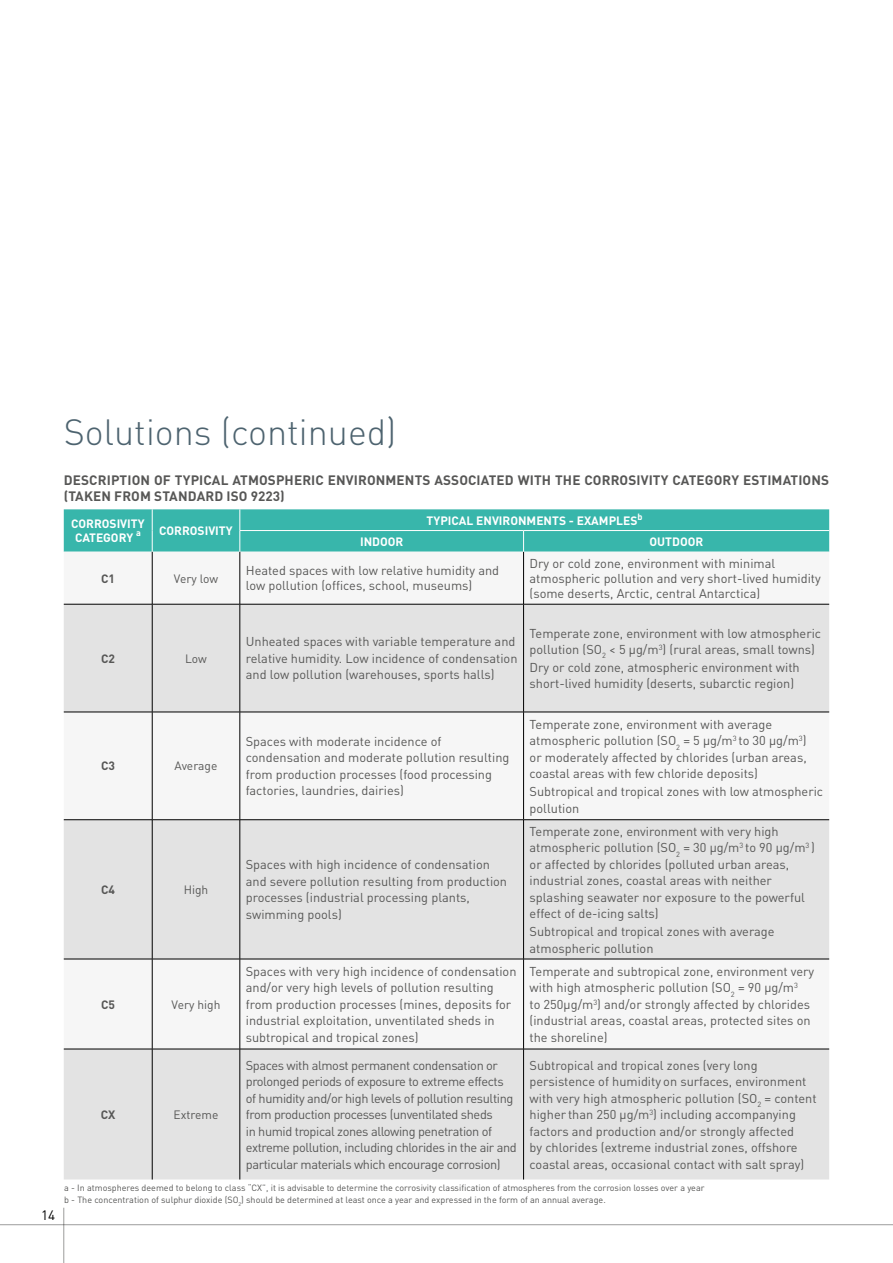
<style>
.page{position:relative;width:893px;height:1263px;background:#fff}
.page>*{position:absolute;margin:0;border:0;box-sizing:border-box;transform-origin:0 0}
.t1{font:300 36px "DIN Pro";color:#4d636f}
.t2{font:700 13.5px/16.5px "DIN Pro";letter-spacing:.01em;color:#575756}
.t3{font:13.5px "DIN Pro";color:#000}
.t4{font:12.75px/16.5px "DIN Pro";color:#575756}
.t5{font:12.75px/16.5px "DIN Pro";letter-spacing:-.03em;color:#575756}
.t6{font:700 12px/14.4px "DIN Pro";color:#fff}
.t7{font:12px "DIN Pro";color:#575756}
.t8{font:700 12px "DIN Pro";color:#575756}
.t9{font:9px/12px "DIN Pro";color:#575756}
.t10{font:700 9px "DIN Pro";color:#fff}
</style>
<div class="page">
<hr style="left:0;top:1224px;width:893px;height:1px;background:#9d9d9c">
<hr style="left:63px;top:1208px;width:1px;height:55px;background:#9d9d9c">
<svg style="left:64px;top:605px;width:765px;height:574px;fill:#e3e3e3"></svg>
<hr style="left:152px;top:552px;width:1px;height:52px;background:#000">
<hr style="left:240px;top:552px;width:1px;height:52px;background:#000">
<hr style="left:523px;top:552px;width:1px;height:52px;background:#000">
<hr style="left:64px;top:604px;width:88px;height:1px;background:#000">
<hr style="left:152px;top:604px;width:88px;height:1px;background:#000">
<hr style="left:152px;top:604px;width:1px;height:108px;background:#000">
<hr style="left:240px;top:604px;width:284px;height:1px;background:#000">
<hr style="left:240px;top:604px;width:1px;height:108px;background:#000">
<hr style="left:524px;top:604px;width:305px;height:1px;background:#000">
<hr style="left:523px;top:604px;width:1px;height:108px;background:#000">
<hr style="left:64px;top:712px;width:88px;height:1px;background:#000">
<hr style="left:152px;top:712px;width:88px;height:1px;background:#000">
<hr style="left:152px;top:712px;width:1px;height:107px;background:#000">
<hr style="left:240px;top:712px;width:284px;height:1px;background:#000">
<hr style="left:240px;top:712px;width:1px;height:107px;background:#000">
<hr style="left:524px;top:712px;width:305px;height:1px;background:#000">
<hr style="left:523px;top:712px;width:1px;height:107px;background:#000">
<hr style="left:64px;top:819px;width:88px;height:1px;background:#000">
<hr style="left:152px;top:819px;width:88px;height:1px;background:#000">
<hr style="left:152px;top:820px;width:1px;height:139px;background:#000">
<hr style="left:240px;top:819px;width:284px;height:1px;background:#000">
<hr style="left:240px;top:820px;width:1px;height:139px;background:#000">
<hr style="left:524px;top:819px;width:305px;height:1px;background:#000">
<hr style="left:523px;top:820px;width:1px;height:139px;background:#000">
<hr style="left:64px;top:959px;width:88px;height:1px;background:#000">
<hr style="left:152px;top:959px;width:88px;height:1px;background:#000">
<hr style="left:152px;top:959px;width:1px;height:90px;background:#000">
<hr style="left:240px;top:959px;width:284px;height:1px;background:#000">
<hr style="left:240px;top:959px;width:1px;height:90px;background:#000">
<hr style="left:524px;top:959px;width:305px;height:1px;background:#000">
<hr style="left:523px;top:959px;width:1px;height:90px;background:#000">
<hr style="left:64px;top:1049px;width:88px;height:1px;background:#000">
<hr style="left:152px;top:1049px;width:88px;height:1px;background:#000">
<hr style="left:152px;top:1049px;width:1px;height:130px;background:#000">
<hr style="left:240px;top:1049px;width:284px;height:1px;background:#000">
<hr style="left:240px;top:1049px;width:1px;height:130px;background:#000">
<hr style="left:524px;top:1049px;width:305px;height:1px;background:#000">
<hr style="left:523px;top:1049px;width:1px;height:130px;background:#000">
<svg style="left:64px;top:509px;width:765px;height:43px;background:#40b8ae"></svg>
<h1 class="t1" style="left:64px;top:408px;width:334px">Solutions (continued)</h1>
<p class="t2" style="left:64px;top:470px;width:767px">DESCRIPTION OF TYPICAL ATMOSPHERIC ENVIRONMENTS ASSOCIATED WITH THE CORROSIVITY CATEGORY ESTIMATIONS (TAKEN FROM STANDARD ISO 9223)</p>
<p class="t6" style="left:75px;top:515px;width:71px;text-indent:-4px">CORROSIVITY<br>CATEGORY</p>
<p class="t6" style="left:426px;top:512px;width:217px">TYPICAL ENVIRONMENTS - EXAMPLES<sup>b</sup></p>
<p class="t10" style="left:136px;top:526px;width:6px">a</p>
<p class="t6" style="left:159px;top:522px;width:75px">CORROSIVITY</p>
<p class="t6" style="left:360px;top:533px;width:45px">INDOOR</p>
<p class="t6" style="left:649px;top:533px;width:55px">OUTDOOR</p>
<p class="t8" style="left:101px;top:568px;width:15px">C1</p>
<p class="t7" style="left:174px;top:570px;width:46px">Very low</p>
<p class="t4" style="left:246px;top:563px;width:255px;line-height:15px">Heated spaces with low relative humidity and low pollution (offices, school, museums)</p>
<p class="t4" style="left:530px;top:555px;width:293px;line-height:15px">Dry or cold zone, environment with minimal atmospheric pollution and very short-lived humidity (some deserts, Arctic, central Antarctica)</p>
<p class="t8" style="left:101px;top:648px;width:15px">C2</p>
<p class="t7" style="left:185px;top:650px;width:23px">Low</p>
<p class="t4" style="left:246px;top:633px;width:273px">Unheated spaces with variable temperature and relative humidity. Low incidence of condensation and low pollution (warehouses, sports halls)</p>
<p class="t4" style="left:530px;top:624px;width:293px">Temperate zone, environment with low atmospheric pollution (SO<sub>2</sub> &lt; 5 μg/m<sup>3</sup>) (rural areas, small towns)</p>
<p class="t4" style="left:530px;top:658px;width:272px">Dry or cold zone, atmospheric environment with short-lived humidity (deserts, subarctic region)</p>
<p class="t3" style="left:41px;top:1206px;width:16px">14</p>
<p class="t8" style="left:101px;top:756px;width:15px">C3</p>
<p class="t7" style="left:175px;top:758px;width:44px">Average</p>
<p class="t8" style="left:101px;top:880px;width:15px">C4</p>
<p class="t7" style="left:184px;top:881px;width:26px">High</p>
<p class="t8" style="left:101px;top:994px;width:15px">C5</p>
<p class="t7" style="left:172px;top:996px;width:50px">Very high</p>
<p class="t4" style="left:246px;top:733px;width:265px">Spaces with moderate incidence of condensation and moderate pollution resulting from production processes (food processing factories, laundries, dairies)</p>
<p class="t4" style="left:246px;top:856px;width:263px">Spaces with high incidence of condensation and severe pollution resulting from production processes (industrial processing plants, swimming pools)</p>
<p class="t4" style="left:530px;top:715px;width:279px">Temperate zone, environment with average atmospheric pollution (SO<sub>2</sub> = 5 μg/m<sup>3</sup> to 30 μg/m<sup>3</sup>) or moderately affected by chlorides (urban areas, coastal areas with few chloride deposits)</p>
<p class="t4" style="left:530px;top:783px;width:295px">Subtropical and tropical zones with low atmospheric pollution</p>
<p class="t4" style="left:530px;top:822px;width:287px">Temperate zone, environment with very high atmospheric pollution (SO<sub>2</sub> = 30 μg/m<sup>3</sup> to 90 μg/m<sup>3</sup> ) or affected by chlorides (polluted urban areas, industrial zones, coastal areas with neither splashing seawater nor exposure to the powerful effect of de-icing salts)</p>
<p class="t4" style="left:530px;top:923px;width:247px">Subtropical and tropical zones with average atmospheric pollution</p>
<p class="t4" style="left:246px;top:962px;width:272px">Spaces with very high incidence of condensation and/or very high levels of pollution resulting from production processes (mines, deposits for industrial exploitation, unventilated sheds in subtropical and tropical zones)</p>
<p class="t4" style="left:530px;top:962px;width:286px">Temperate and subtropical zone, environment very with high atmospheric pollution (SO<sub>2</sub> = 90 μg/m<sup>3<br></sup>to 250μg/m<sup>3</sup>) and/or strongly affected by chlorides (industrial areas, coastal areas, protected sites on the shoreline)</p>
<p class="t5" style="left:246px;top:1056px;width:272px">Spaces with almost permanent condensation or prolonged periods of exposure to extreme effects of humidity and/or high levels of pollution resulting from production processes (unventilated sheds<br>in humid tropical zones allowing penetration of extreme pollution, including chlorides in the air and particular materials which encourage corrosion)</p>
<p class="t4" style="left:530px;top:1056px;width:289px">Subtropical and tropical zones (very long persistence of humidity on surfaces, environment with very high atmospheric pollution (SO<sub>2</sub> = content higher than 250 μg/m<sup>3</sup>) including accompanying factors and production and/or strongly affected<br>by chlorides (extreme industrial zones, offshore coastal areas, occasional contact with salt spray)</p>
<p class="t9" style="left:64px;top:1181px;width:642px">a - In atmospheres deemed to belong to class “CX”, it is advisable to determine the corrosivity classification of atmospheres from the corrosion losses over a year b - The concentration of sulphur dioxide (SO<sub>2</sub>) should be determined at least once a year and expressed in the form of an annual average.</p>
<p class="t8" style="left:101px;top:1104px;width:16px">CX</p>
<p class="t7" style="left:174px;top:1106px;width:46px">Extreme</p>
</div>
